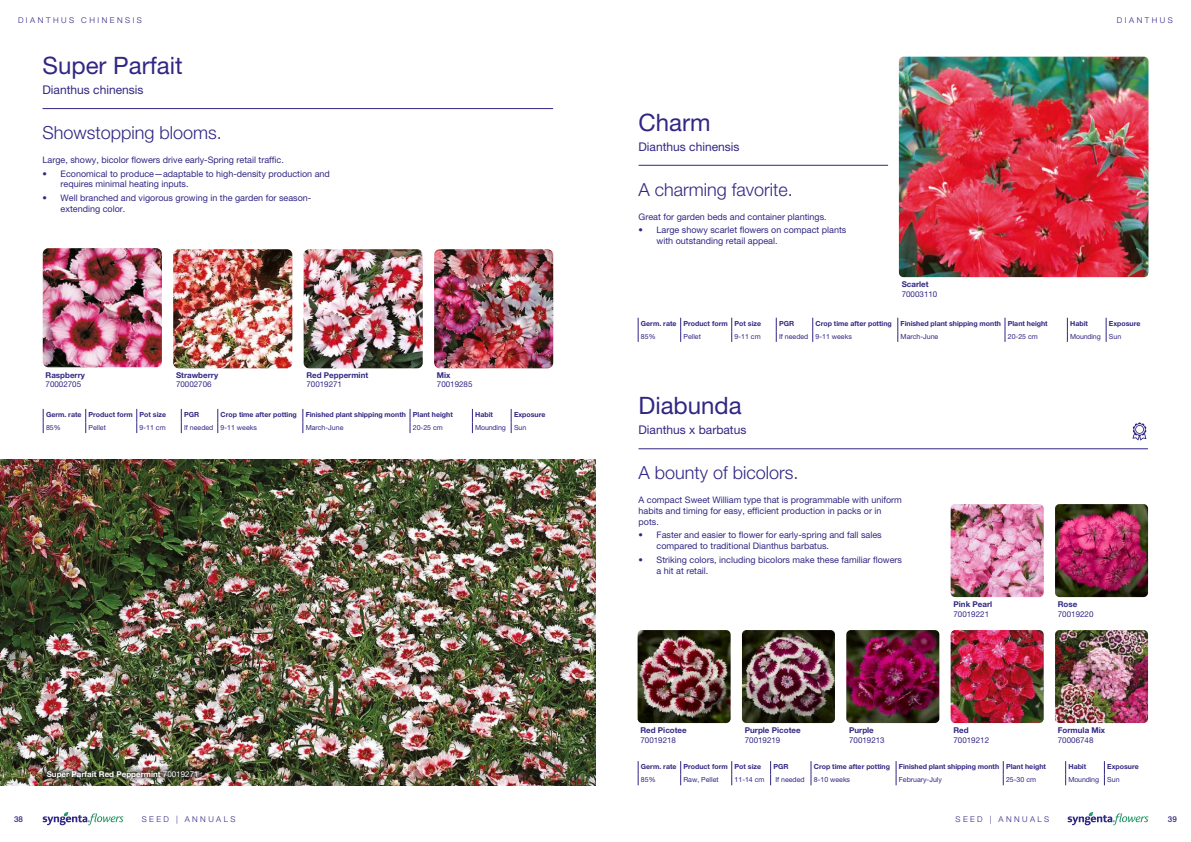
<style>
.page{position:relative;width:1191px;height:842px;background:#fff}
.page>*{position:absolute;margin:0;border:0;box-sizing:border-box;transform-origin:0 0}
.t1{font:24px "Helvetica Neue LT Pro";color:#312783}
.t2{font:300 18px "Helvetica Neue LT Pro";color:#312783}
.t3{font:12px "Helvetica Neue LT Pro";color:#312783}
.t4{font:9px/10.8px "Helvetica Neue LT Pro";color:#312783}
.t5{font:700 8px "Helvetica Neue LT Pro";color:#312783}
.t6{font:8px "Helvetica Neue LT Pro";color:#312783}
.t7{font:300 8px "Helvetica Neue LT Pro";letter-spacing:.31em;color:#312783}
.t8{font:700 8px "Helvetica Neue LT Pro";color:#fff}
.t9{font:500 8px "Helvetica Neue LT Pro";color:#312783}
.t10{font:700 7px "Helvetica Neue LT Pro";color:#312783}
.t11{font:7px "Helvetica Neue LT Pro";color:#312783}
.t12{font:7px "Helvetica Neue LT Pro";letter-spacing:-.02em;color:#312783}
.s1{font-weight:400}
</style>
<div class="page">
<svg style="left:43px;top:812px;width:80px;height:13px"></svg>
<svg style="left:1067px;top:812px;width:81px;height:13px"></svg>
<img style="left:1055px;top:630px;width:93px;height:93px">
<img style="left:1055px;top:504px;width:93px;height:93px">
<img style="left:950px;top:630px;width:93px;height:93px">
<img style="left:950px;top:504px;width:93px;height:93px">
<img style="left:846px;top:630px;width:93px;height:93px">
<img style="left:742px;top:630px;width:93px;height:93px">
<img style="left:637px;top:630px;width:93px;height:93px">
<hr style="left:43px;top:108px;width:510px;height:1px;background:#312783">
<img style="left:43px;top:248px;width:119px;height:119px">
<img style="left:173px;top:249px;width:119px;height:119px">
<img style="left:304px;top:249px;width:119px;height:119px">
<img style="left:434px;top:249px;width:119px;height:119px">
<img style="left:0;top:459px;width:595px;height:326px">
<hr style="left:638px;top:448px;width:510px;height:1px;background:#312783">
<hr style="left:638px;top:165px;width:250px;height:1px;background:#312783">
<img style="left:899px;top:57px;width:249px;height:220px">
<svg style="left:1132px;top:422px;width:14px;height:18px"></svg>
<svg style="left:43px;top:409px;width:1px;height:24px"></svg>
<svg style="left:85px;top:409px;width:1px;height:24px"></svg>
<svg style="left:136px;top:409px;width:1px;height:24px"></svg>
<svg style="left:181px;top:409px;width:1px;height:24px"></svg>
<svg style="left:217px;top:409px;width:1px;height:24px"></svg>
<svg style="left:302px;top:409px;width:1px;height:24px"></svg>
<svg style="left:410px;top:409px;width:1px;height:24px"></svg>
<svg style="left:472px;top:409px;width:1px;height:24px"></svg>
<svg style="left:511px;top:409px;width:1px;height:24px"></svg>
<svg style="left:638px;top:318px;width:1px;height:24px"></svg>
<svg style="left:680px;top:318px;width:1px;height:24px"></svg>
<svg style="left:731px;top:318px;width:1px;height:24px"></svg>
<svg style="left:776px;top:318px;width:1px;height:24px"></svg>
<svg style="left:812px;top:318px;width:1px;height:24px"></svg>
<svg style="left:897px;top:318px;width:1px;height:24px"></svg>
<svg style="left:1004px;top:318px;width:1px;height:24px"></svg>
<svg style="left:1067px;top:318px;width:1px;height:24px"></svg>
<svg style="left:1105px;top:318px;width:1px;height:24px"></svg>
<svg style="left:638px;top:761px;width:1px;height:24px"></svg>
<svg style="left:680px;top:761px;width:1px;height:24px"></svg>
<svg style="left:731px;top:761px;width:1px;height:24px"></svg>
<svg style="left:770px;top:761px;width:1px;height:24px"></svg>
<svg style="left:810px;top:761px;width:1px;height:24px"></svg>
<svg style="left:895px;top:761px;width:1px;height:24px"></svg>
<svg style="left:1003px;top:761px;width:1px;height:24px"></svg>
<svg style="left:1065px;top:761px;width:1px;height:24px"></svg>
<svg style="left:1104px;top:761px;width:1px;height:24px"></svg>
<div style="left:41px;top:765px;width:162px;height:19px;background:#1d1d1b;opacity:.75"></div>
<p class="t7" style="left:18px;top:16px;width:125px">DIANTHUS CHINENSIS</p>
<h1 class="t1" style="left:43px;top:51px;width:141px">Super Parfait</h1>
<h3 class="t3" style="left:43px;top:82px;width:102px">Dianthus chinensis</h3>
<h2 class="t2" style="left:43px;top:121px;width:181px">Showstopping blooms.</h2>
<p class="t4" style="left:43px;top:154px;width:243px">Large, showy, bicolor flowers drive early-Spring retail traffic.</p>
<p class="t4" style="left:61px;top:168px;width:271px;text-indent:-18px">• Economical to produce—adaptable to high-density production and requires minimal heating inputs.</p>
<p class="t4" style="left:61px;top:192px;width:252px;text-indent:-18px">• Well branched and vigorous growing in the garden for season&shy;extending color.</p>
<p class="t5" style="left:46px;top:370px;width:41px">Raspberry</p>
<p class="t6" style="left:46px;top:380px;width:37px">70002705</p>
<p class="t5" style="left:176px;top:370px;width:44px">Strawberry</p>
<p class="t6" style="left:176px;top:380px;width:37px">70002706</p>
<p class="t5" style="left:306px;top:370px;width:63px">Red Peppermint</p>
<p class="t6" style="left:306px;top:380px;width:37px">70019271</p>
<p class="t5" style="left:437px;top:370px;width:15px">Mix</p>
<p class="t6" style="left:437px;top:380px;width:37px">70019285</p>
<p class="t10" style="left:46px;top:410px;width:122px">Germ. rate Product form Pot size</p>
<p class="t10" style="left:184px;top:410px;width:17px">PGR</p>
<p class="t10" style="left:221px;top:410px;width:78px">Crop time after potting</p>
<p class="t10" style="left:306px;top:410px;width:149px">Finished plant shipping month Plant height</p>
<p class="t10" style="left:475px;top:410px;width:19px">Habit</p>
<p class="t10" style="left:514px;top:410px;width:33px">Exposure</p>
<p class="t11" style="left:46px;top:424px;width:16px">85%</p>
<p class="t11" style="left:89px;top:424px;width:19px">Pellet</p>
<p class="t11" style="left:140px;top:424px;width:28px">9-11 cm</p>
<p class="t11" style="left:184px;top:424px;width:74px">If needed 9-11 weeks</p>
<p class="t11" style="left:306px;top:424px;width:39px">March-June</p>
<p class="t11" style="left:413px;top:424px;width:31px">20-25 cm</p>
<p class="t12" style="left:475px;top:424px;width:53px">Mounding Sun</p>
<p class="t8" style="left:47px;top:769px;width:153px">Super Parfait Red Peppermint <span class="s1">70019271</span></p>
<h1 class="t1" style="left:638px;top:108px;width:74px">Charm</h1>
<h3 class="t3" style="left:638px;top:139px;width:102px">Dianthus chinensis</h3>
<h2 class="t2" style="left:638px;top:178px;width:156px">A charming favorite.</h2>
<p class="t4" style="left:638px;top:211px;width:190px">Great for garden beds and container plantings.</p>
<p class="t4" style="left:656px;top:224px;width:191px;text-indent:-18px">• Large showy scarlet flowers on compact plants with outstanding retail appeal.</p>
<p class="t5" style="left:901px;top:279px;width:28px">Scarlet</p>
<p class="t6" style="left:901px;top:289px;width:37px">70003110</p>
<p class="t7" style="left:1116px;top:16px;width:58px">DIANTHUS</p>
<p class="t10" style="left:641px;top:319px;width:122px">Germ. rate Product form Pot size</p>
<p class="t10" style="left:779px;top:319px;width:17px">PGR</p>
<p class="t10" style="left:815px;top:319px;width:78px">Crop time after potting</p>
<p class="t10" style="left:900px;top:319px;width:149px">Finished plant shipping month Plant height</p>
<p class="t10" style="left:1070px;top:319px;width:19px">Habit</p>
<p class="t10" style="left:1109px;top:319px;width:33px">Exposure</p>
<p class="t11" style="left:641px;top:332px;width:16px">85%</p>
<p class="t11" style="left:683px;top:332px;width:19px">Pellet</p>
<p class="t11" style="left:734px;top:332px;width:28px">9-11 cm</p>
<p class="t11" style="left:779px;top:332px;width:74px">If needed 9-11 weeks</p>
<p class="t11" style="left:900px;top:332px;width:39px">March-June</p>
<p class="t11" style="left:1007px;top:332px;width:31px">20-25 cm</p>
<p class="t12" style="left:1070px;top:332px;width:53px">Mounding Sun</p>
<h1 class="t1" style="left:638px;top:391px;width:105px">Diabunda</h1>
<h3 class="t3" style="left:638px;top:423px;width:109px">Dianthus x barbatus</h3>
<h2 class="t2" style="left:638px;top:462px;width:162px">A bounty of bicolors.</h2>
<p class="t4" style="left:638px;top:494px;width:265px">A compact Sweet William type that is programmable with uniform habits and timing for easy, efficient production in packs or in pots.</p>
<p class="t4" style="left:656px;top:530px;width:227px;text-indent:-18px">• Faster and easier to flower for early-spring and fall sales compared to traditional Dianthus barbatus.</p>
<p class="t4" style="left:656px;top:554px;width:247px;text-indent:-18px">• Striking colors, including bicolors make these familiar flowers a hit at retail.</p>
<p class="t5" style="left:953px;top:599px;width:40px">Pink Pearl</p>
<p class="t6" style="left:953px;top:609px;width:37px">70019221</p>
<p class="t5" style="left:1057px;top:599px;width:21px">Rose</p>
<p class="t6" style="left:1057px;top:609px;width:37px">70019220</p>
<p class="t5" style="left:640px;top:725px;width:48px">Red Picotee</p>
<p class="t6" style="left:640px;top:735px;width:37px">70019218</p>
<p class="t5" style="left:745px;top:725px;width:57px">Purple Picotee</p>
<p class="t6" style="left:745px;top:735px;width:37px">70019219</p>
<p class="t5" style="left:849px;top:725px;width:26px">Purple</p>
<p class="t6" style="left:849px;top:735px;width:37px">70019213</p>
<p class="t5" style="left:953px;top:725px;width:17px">Red</p>
<p class="t6" style="left:953px;top:735px;width:37px">70019212</p>
<p class="t5" style="left:1057px;top:725px;width:49px">Formula Mix</p>
<p class="t6" style="left:1057px;top:735px;width:37px">70006748</p>
<p class="t10" style="left:641px;top:762px;width:122px">Germ. rate Product form Pot size</p>
<p class="t10" style="left:773px;top:762px;width:17px">PGR</p>
<p class="t10" style="left:814px;top:762px;width:78px">Crop time after potting</p>
<p class="t10" style="left:899px;top:762px;width:149px">Finished plant shipping month Plant height</p>
<p class="t10" style="left:1068px;top:762px;width:19px">Habit</p>
<p class="t10" style="left:1107px;top:762px;width:33px">Exposure</p>
<p class="t11" style="left:641px;top:776px;width:16px">85%</p>
<p class="t11" style="left:683px;top:776px;width:37px">Raw, Pellet</p>
<p class="t11" style="left:734px;top:776px;width:31px">11-14 cm</p>
<p class="t11" style="left:775px;top:776px;width:31px">If needed</p>
<p class="t11" style="left:814px;top:776px;width:38px">8-10 weeks</p>
<p class="t11" style="left:899px;top:776px;width:45px">February-July</p>
<p class="t11" style="left:1006px;top:776px;width:31px">25-30 cm</p>
<p class="t12" style="left:1068px;top:776px;width:53px">Mounding Sun</p>
<p class="t9" style="left:14px;top:814px;width:10px">38</p>
<p class="t7" style="left:142px;top:814px;width:95px">SEED | ANNUALS</p>
<p class="t7" style="left:955px;top:814px;width:95px">SEED | ANNUALS</p>
<p class="t9" style="left:1167px;top:814px;width:10px">39</p>
</div>
